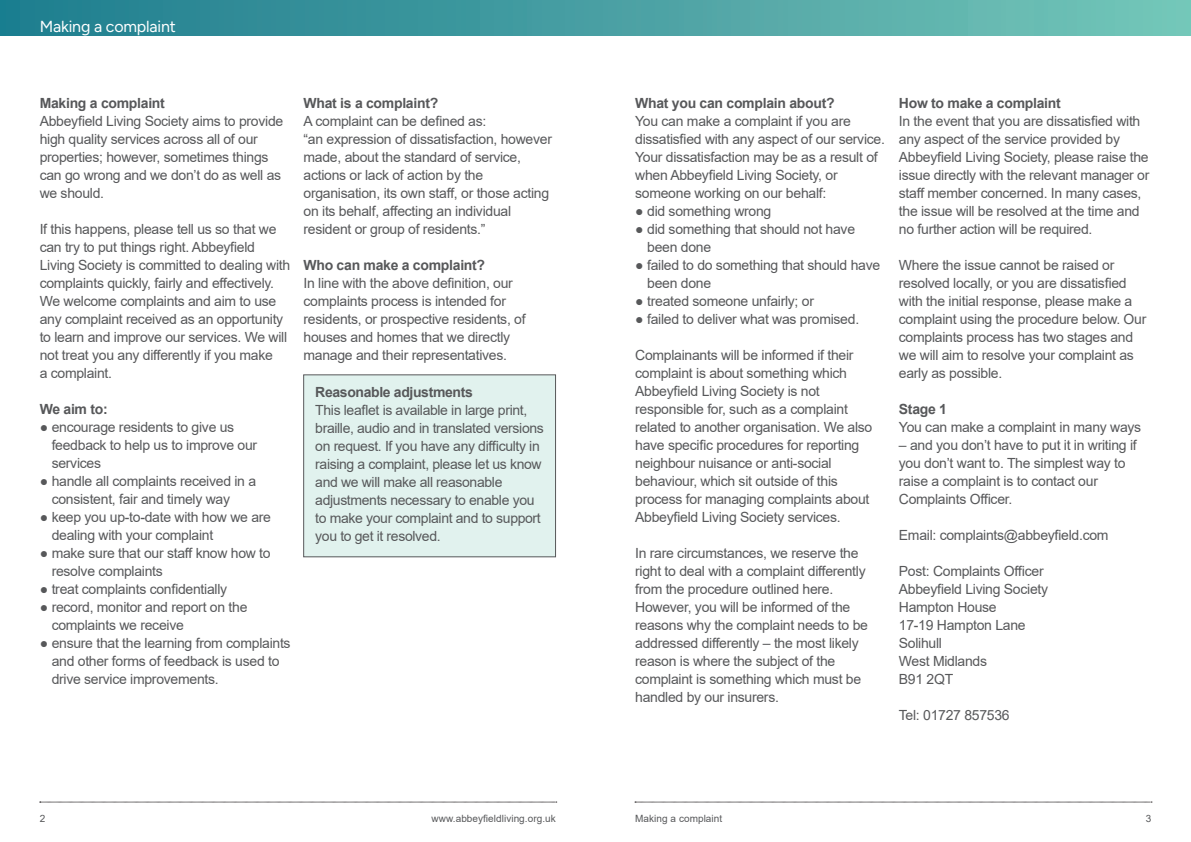
<style>
.page{position:relative;width:1191px;height:842px;background:#fff}
.page>*{position:absolute;margin:0;border:0;box-sizing:border-box;transform-origin:0 0}
.SUB_HEADER{font:16px "Figtree";letter-spacing:-.01em;color:#fff}
.BODY_COPY{font:14px/18px "Arial";letter-spacing:-.02em;color:#57585a}
.BODY_COPY-2{font:700 14px "Arial";letter-spacing:-.02em;color:#57585a}
.t1{font:10px "Arial";letter-spacing:.005em;color:#57585a}
</style>
<div class="page">
<div style="left:0;top:0;width:1191px;height:35px;background:linear-gradient(to right,#1d7c8e,#75c5b8)"></div>
<svg style="left:40px;top:802px;width:517px;height:1px"></svg>
<svg style="left:635px;top:802px;width:517px;height:1px"></svg>
<div style="left:304px;top:375px;width:251px;height:182px;background:#e1f2ee"></div>
<div style="left:303px;top:375px;width:253px;height:182px;border:1px solid #57585a"></div>
<p class="SUB_HEADER" style="left:40px;top:18px;width:138px">Making a complaint</p>
<p class="BODY_COPY-2" style="left:40px;top:93px;width:127px">Making a complaint</p>
<p class="BODY_COPY" style="left:40px;top:112px;width:245px">Abbeyfield Living Society aims to provide high quality services across all of our properties; however, sometimes things can go wrong and we don’t do as well as we should.</p>
<p class="BODY_COPY" style="left:40px;top:220px;width:252px">If this happens, please tell us so that we can try to put things right. Abbeyfield Living Society is committed to dealing with complaints quickly, fairly and effectively.<br>We welcome complaints and aim to use any complaint received as an opportunity to learn and improve our services. We will not treat you any differently if you make<br>a complaint.</p>
<p class="BODY_COPY-2" style="left:40px;top:399px;width:70px">We aim to:</p>
<p class="BODY_COPY" style="left:52px;top:418px;width:207px;text-indent:-12px">● encourage residents to give us feedback to help us to improve our services</p>
<p class="BODY_COPY" style="left:52px;top:472px;width:206px;text-indent:-12px">● handle all complaints received in a consistent, fair and timely way</p>
<p class="BODY_COPY" style="left:52px;top:508px;width:221px;text-indent:-12px">● keep you up-to-date with how we are dealing with your complaint</p>
<p class="BODY_COPY" style="left:52px;top:544px;width:220px;text-indent:-12px">● make sure that our staff know how to resolve complaints</p>
<p class="BODY_COPY" style="left:40px;top:580px;width:189px">● treat complaints confidentially</p>
<p class="BODY_COPY" style="left:52px;top:598px;width:197px;text-indent:-12px">● record, monitor and report on the complaints we receive</p>
<p class="BODY_COPY" style="left:52px;top:634px;width:240px;text-indent:-12px">● ensure that the learning from complaints and other forms of feedback is used to drive service improvements.</p>
<p class="BODY_COPY-2" style="left:303px;top:93px;width:136px">What is a complaint?</p>
<p class="BODY_COPY" style="left:303px;top:112px;width:184px">A complaint can be defined as:</p>
<p class="BODY_COPY" style="left:303px;top:130px;width:250px">“an expression of dissatisfaction, however made, about the standard of service, actions or lack of action by the organisation, its own staff, or those acting on its behalf, affecting an individual resident or group of residents.”</p>
<p class="BODY_COPY-2" style="left:303px;top:255px;width:183px">Who can make a complaint?</p>
<p class="BODY_COPY" style="left:303px;top:274px;width:224px">In line with the above definition, our complaints process is intended for residents, or prospective residents, of houses and homes that we directly manage and their representatives.</p>
<p class="BODY_COPY-2" style="left:315px;top:382px;width:159px">Reasonable adjustments</p>
<p class="BODY_COPY" style="left:315px;top:401px;width:230px">This leaflet is available in large print, braille, audio and in translated versions on request. If you have any difficulty in raising a complaint, please let us know and we will make all reasonable adjustments necessary to enable you to make your complaint and to support you to get it resolved.</p>
<p class="BODY_COPY-2" style="left:635px;top:93px;width:201px">What you can complain about?</p>
<p class="BODY_COPY" style="left:635px;top:112px;width:251px">You can make a complaint if you are dissatisfied with any aspect of our service.<br>Your dissatisfaction may be as a result of when Abbeyfield Living Society, or someone working on our behalf:</p>
<p class="BODY_COPY" style="left:635px;top:202px;width:138px">● did something wrong</p>
<p class="BODY_COPY" style="left:647px;top:220px;width:209px;text-indent:-12px">● did something that should not have been done</p>
<p class="BODY_COPY" style="left:647px;top:256px;width:234px;text-indent:-12px">● failed to do something that should have been done</p>
<p class="BODY_COPY" style="left:635px;top:292px;width:180px">● treated someone unfairly; or</p>
<p class="BODY_COPY" style="left:635px;top:310px;width:225px">● failed to deliver what was promised.</p>
<p class="BODY_COPY" style="left:635px;top:346px;width:239px">Complainants will be informed if their complaint is about something which Abbeyfield Living Society is not responsible for, such as a complaint related to another organisation. We also have specific procedures for reporting neighbour nuisance or anti-social behaviour, which sit outside of this process for managing complaints about Abbeyfield Living Society services.</p>
<p class="BODY_COPY" style="left:635px;top:544px;width:234px">In rare circumstances, we reserve the right to deal with a complaint differently from the procedure outlined here.<br>However, you will be informed of the reasons why the complaint needs to be addressed differently – the most likely reason is where the subject of the complaint is something which must be handled by our insurers.</p>
<p class="BODY_COPY-2" style="left:899px;top:93px;width:163px">How to make a complaint</p>
<p class="BODY_COPY" style="left:899px;top:112px;width:252px">In the event that you are dissatisfied with any aspect of the service provided by Abbeyfield Living Society, please raise the issue directly with the relevant manager or staff member concerned. In many cases, the issue will be resolved at the time and no further action will be required.</p>
<p class="BODY_COPY" style="left:899px;top:256px;width:249px">Where the issue cannot be raised or resolved locally, or you are dissatisfied with the initial response, please make a complaint using the procedure below. Our complaints process has two stages and we will aim to resolve your complaint as early as possible.</p>
<p class="BODY_COPY-2" style="left:899px;top:399px;width:50px">Stage 1</p>
<p class="BODY_COPY" style="left:899px;top:418px;width:244px">You can make a complaint in many ways</p>
<p class="BODY_COPY" style="left:899px;top:436px;width:239px">– and you don’t have to put it in writing if you don’t want to. The simplest way to raise a complaint is to contact our Complaints Officer.</p>
<p class="BODY_COPY" style="left:899px;top:526px;width:211px">Email: complaints@abbeyfield.com</p>
<p class="BODY_COPY" style="left:899px;top:562px;width:146px">Post: Complaints Officer</p>
<p class="BODY_COPY" style="left:899px;top:580px;width:151px">Abbeyfield Living Society</p>
<p class="BODY_COPY" style="left:899px;top:598px;width:99px">Hampton House</p>
<p class="BODY_COPY" style="left:899px;top:616px;width:128px">17-19 Hampton Lane</p>
<p class="BODY_COPY" style="left:899px;top:634px;width:45px">Solihull</p>
<p class="BODY_COPY" style="left:899px;top:652px;width:90px">West Midlands</p>
<p class="BODY_COPY" style="left:899px;top:670px;width:56px">B91 2QT</p>
<p class="BODY_COPY" style="left:899px;top:706px;width:112px">Tel: 01727 857536</p>
<p class="t1" style="left:40px;top:811px;width:7px">2</p>
<p class="t1" style="left:431px;top:811px;width:126px">www.abbeyfieldliving.org.uk</p>
<p class="t1" style="left:635px;top:811px;width:88px">Making a complaint</p>
<p class="t1" style="left:1145px;top:811px;width:7px">3</p>
</div>
